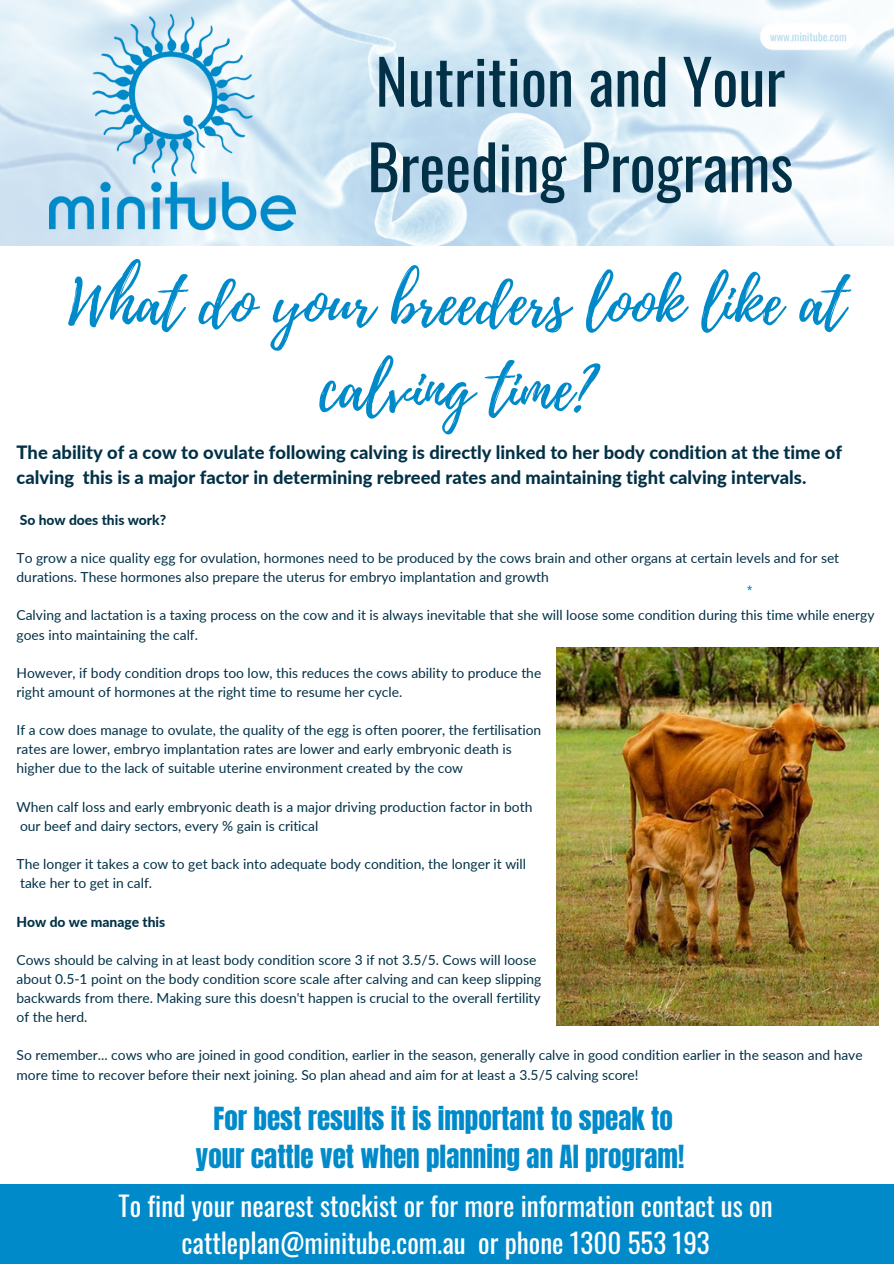
<style>
.page{position:relative;width:894px;height:1264px;background:#fff}
.page>*{position:absolute;margin:0;border:0;box-sizing:border-box;transform-origin:0 0}
.t1{font:61.5px/85.8px "Playlist Script";color:#008ac9;text-align:center}
.t2{font:61.5px/85.5px "Oswald";color:#023147}
.t3{font:27.15px/37.2px "Oswald";color:#fff;text-align:center}
.t4{font:27.15px/37.8px "Anton";color:#008ac9;text-align:center}
.t5{font:800 18.3px/24.8px "Lato";color:#023147}
.t6{font:13.8px/19.2px "Lato";color:#023147}
.t7{font:800 13.8px "Lato";color:#023147}
.t8{font:13.8px "Oswald";color:#008ac9}
</style>
<div class="page">
<img style="left:0;top:0;width:893px;height:245px">
<img style="left:49px;top:14px;width:247px;height:216px">
<div style="left:0;top:1183px;width:893px;height:80px;background:#008ac9"></div>
<img style="left:556px;top:647px;width:321px;height:378px">
<p class="t2" style="left:367px;top:36px;width:427px">Nutrition and Your<br>Breeding Programs</p>
<p class="t1" style="left:68px;top:262px;width:778px">What do your breeders look like at calving time?</p>
<h1 class="t5" style="left:17px;top:440px;width:826px">The ability of a cow to ovulate following calving is directly linked to her body condition at the time of calving this is a major factor in determining rebreed rates and maintaining tight calving intervals.</h1>
<h1 class="t7" style="left:20px;top:511px;width:148px">So how does this work?</h1>
<h3 class="t6" style="left:17px;top:548px;width:824px">To grow a nice quality egg for ovulation, hormones need to be produced by the cows brain and other organs at certain levels and for set durations. These hormones also prepare the uterus for embryo implantation and growth</h3>
<h4 class="t6" style="left:17px;top:605px;width:859px">Calving and lactation is a taxing process on the cow and it is always inevitable that she will loose some condition during this time while energy goes into maintaining the calf.</h4>
<p class="t6" style="left:17px;top:662px;width:526px">However, if body condition drops too low, this reduces the cows ability to produce the</p>
<p class="t6" style="left:17px;top:682px;width:387px">right amount of hormones at the right time to resume her cycle.</p>
<p class="t6" style="left:17px;top:720px;width:526px">If a cow does manage to ovulate, the quality of the egg is often poorer, the fertilisation</p>
<p class="t6" style="left:17px;top:739px;width:496px">rates are lower, embryo implantation rates are lower and early embryonic death is</p>
<p class="t6" style="left:17px;top:758px;width:448px">higher due to the lack of suitable uterine environment created by the cow</p>
<p class="t6" style="left:17px;top:796px;width:517px">When calf loss and early embryonic death is a major driving production factor in both</p>
<p class="t6" style="left:20px;top:815px;width:300px">our beef and dairy sectors, every % gain is critical</p>
<p class="t6" style="left:17px;top:854px;width:511px">The longer it takes a cow to get back into adequate body condition, the longer it will</p>
<p class="t6" style="left:20px;top:873px;width:133px">take her to get in calf.</p>
<p class="t7" style="left:17px;top:912px;width:150px">How do we manage this</p>
<p class="t6" style="left:17px;top:949px;width:521px">Cows should be calving in at least body condition score 3 if not 3.5/5. Cows will loose</p>
<h4 class="t6" style="left:17px;top:968px;width:526px">about 0.5-1 point on the body condition score scale after calving and can keep slipping</h4>
<p class="t6" style="left:17px;top:988px;width:525px">backwards from there. Making sure this doesn't happen is crucial to the overall fertility</p>
<p class="t6" style="left:17px;top:1007px;width:72px">of the herd.</p>
<p class="t6" style="left:17px;top:1045px;width:847px">So remember... cows who are joined in good condition, earlier in the season, generally calve in good condition earlier in the season and have more time to recover before their next joining. So plan ahead and aim for at least a 3.5/5 calving score!</p>
<p class="t8" style="left:746px;top:580px;width:7px">*</p>
<p class="t4" style="left:196px;top:1100px;width:490px">For best results it is important to speak to your cattle vet when planning an AI program!</p>
<h2 class="t3" style="left:119px;top:1185px;width:655px">To find your nearest stockist or for more information contact us on cattleplan@minitube.com.au or phone 1300 553 193</h2>
</div>
